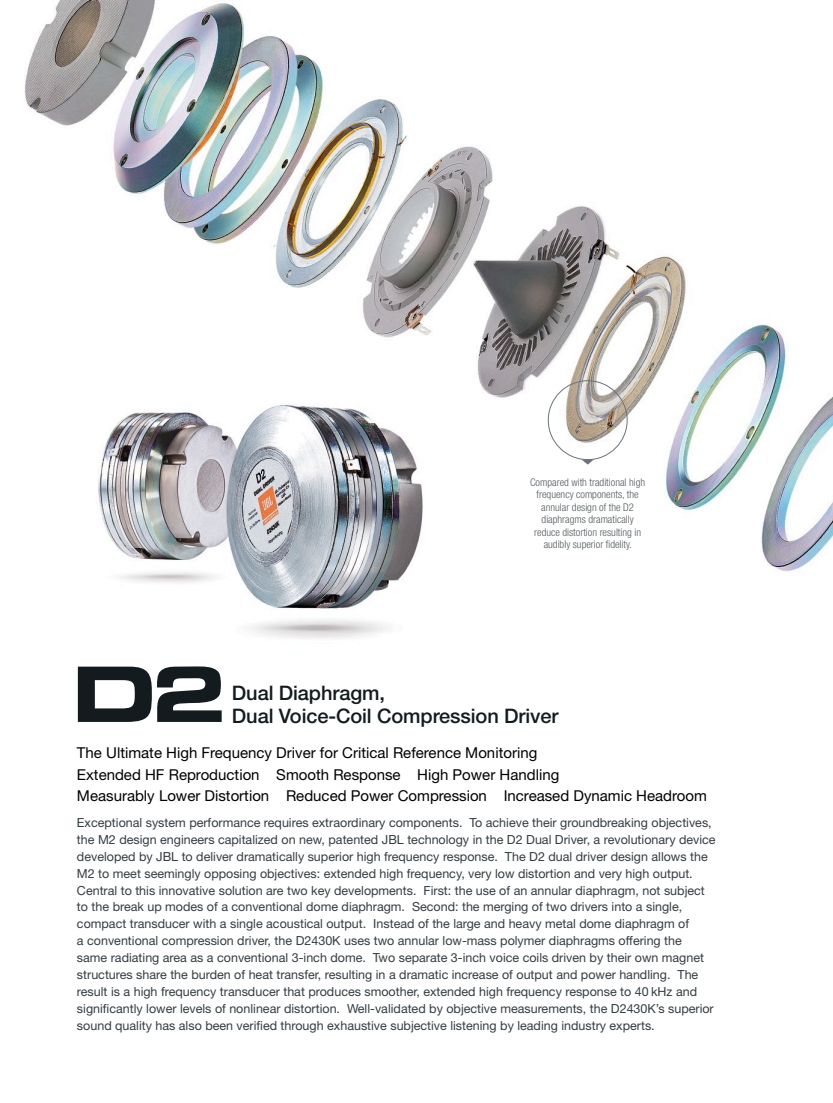
<style>
.page{position:relative;width:833px;height:1103px;background:#fff}
.page>*{position:absolute;margin:0;border:0;box-sizing:border-box;transform-origin:0 0}
.t1{font:700 79px "Eddmond";color:#131b1e}
.t2{font:500 20px/22.5px "Helvetica Neue LT Std";letter-spacing:-.005em;color:#131b1e}
.t3{font:15px/21.2px "Helvetica Neue LT Std";color:#000}
.t4{font:12.5px/16.9px "Helvetica Neue LT Std";color:#343c40}
.t5{font:300 condensed 10.62px/12.5px "Helvetica Neue LT Std";color:#535a5d;text-align:center}
</style>
<div class="page">
<img style="left:24px;top:0;width:808px;height:639px">
<svg style="left:581px;top:459px;width:13px;height:5px"></svg>
<p class="t5" style="left:530px;top:475px;width:117px">Compared with traditional high frequency components, the annular design of the D2 diaphragms dramatically reduce distortion resulting in audibly superior fidelity.</p>
<h1 class="t1" style="left:72px;top:641px;width:155px">D2</h1>
<h2 class="t2" style="left:232px;top:681px;width:328px">Dual Diaphragm,<br>Dual Voice-Coil Compression Driver</h2>
<p class="t3" style="left:77px;top:742px;width:631px">The Ultimate High Frequency Driver for Critical Reference Monitoring<br>Extended HF Reproduction Smooth Response High Power Handling<br>Measurably Lower Distortion Reduced Power Compression Increased Dynamic Headroom</p>
<p class="t4" style="left:77px;top:814px;width:640px">Exceptional system performance requires extraordinary components. To achieve their groundbreaking objectives, the M2 design engineers capitalized on new, patented JBL technology in the D2 Dual Driver, a revolutionary device developed by JBL to deliver dramatically superior high frequency response. The D2 dual driver design allows the M2 to meet seemingly opposing objectives: extended high frequency, very low distortion and very high output.<br>Central to this innovative solution are two key developments. First: the use of an annular diaphragm, not subject to the break up modes of a conventional dome diaphragm. Second: the merging of two drivers into a single, compact transducer with a single acoustical output. Instead of the large and heavy metal dome diaphragm of<br>a conventional compression driver, the D2430K uses two annular low-mass polymer diaphragms offering the<br>same radiating area as a conventional 3-inch dome. Two separate 3-inch voice coils driven by their own magnet structures share the burden of heat transfer, resulting in a dramatic increase of output and power handling. The result is a high frequency transducer that produces smoother, extended high frequency response to 40 kHz and significantly lower levels of nonlinear distortion. Well-validated by objective measurements, the D2430K’s superior sound quality has also been verified through exhaustive subjective listening by leading industry experts.</p>
</div>
